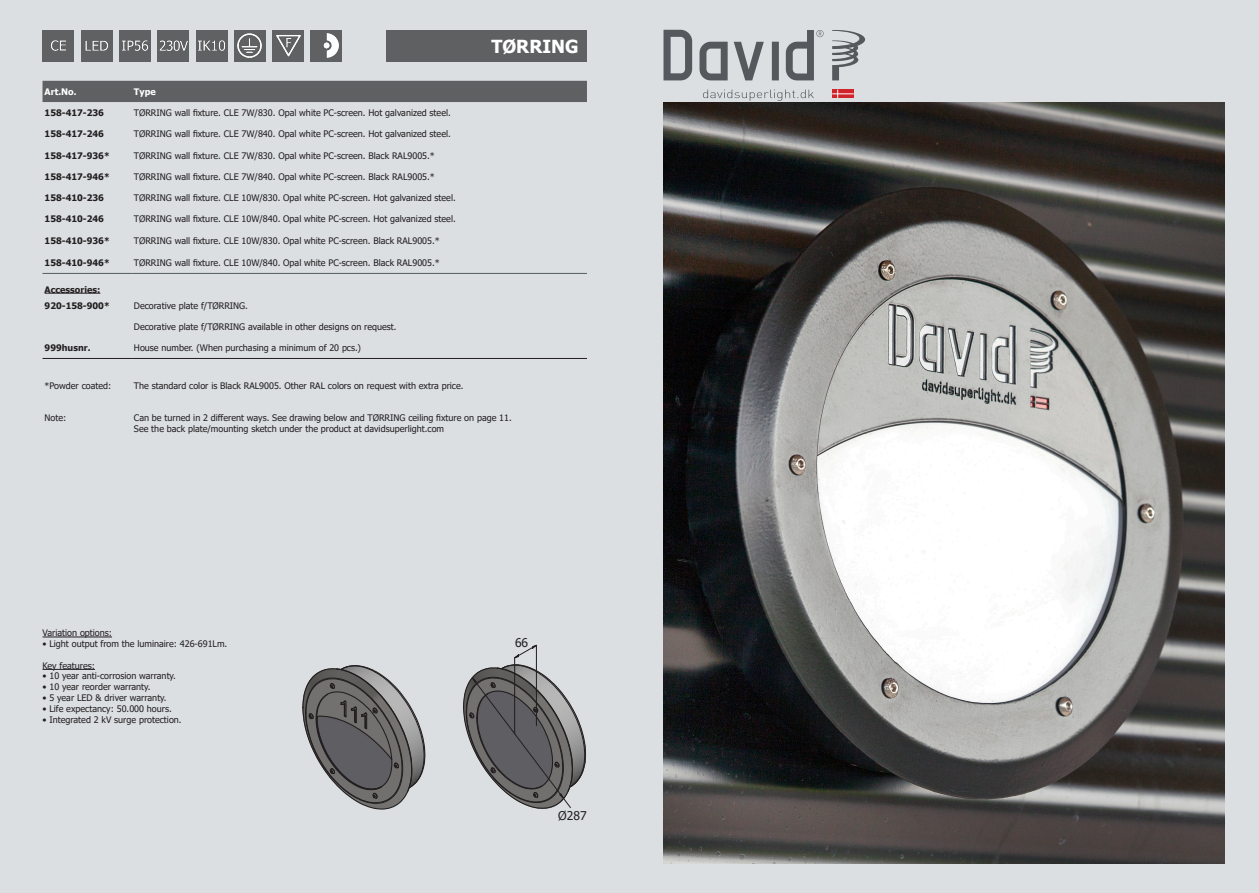
<style>
.page{position:relative;width:1259px;height:893px;background:#dbdfe2}
.page>*{position:absolute;margin:0;border:0;box-sizing:border-box;transform-origin:0 0}
.t1{font:700 18px "Tahoma";color:#fff}
.t2{font:13.65px "Tahoma";letter-spacing:-.005em;color:#000}
.t3{font:12.15px "Tahoma";color:#231f20}
.t4{font:9px "Tahoma";color:#231f20}
.t5{font:700 9px "Tahoma";color:#231f20}
.t6{font:700 9px "Tahoma";color:#fff}
</style>
<div class="page">
<svg style="left:832px;top:30px;width:33px;height:50px;background:#afb3b6"></svg>
<svg style="left:663px;top:30px;width:160px;height:50px;background:#a6aaae"></svg>
<svg style="left:703px;top:90px;width:111px;height:11px"></svg>
<svg style="left:832px;top:90px;width:22px;height:8px"></svg>
<img style="left:663px;top:102px;width:562px;height:761px">
<div style="left:387px;top:30px;width:200px;height:32px;background:#5f6062"></div>
<svg style="left:462px;top:644px;width:124px;height:165px;background:#8e8e90"></svg>
<hr style="left:536px;top:645px;width:1px;height:81px;background:#231f20">
<hr style="left:514px;top:658px;width:1px;height:76px;background:#231f20">
<svg style="left:287px;top:654px;width:168px;height:166px;background:#a4a5a7"></svg>
<img style="left:43px;top:30px;width:31px;height:32px">
<img style="left:81px;top:30px;width:32px;height:32px">
<img style="left:119px;top:30px;width:32px;height:32px">
<img style="left:157px;top:30px;width:32px;height:32px">
<img style="left:196px;top:30px;width:31px;height:32px">
<img style="left:234px;top:30px;width:32px;height:32px">
<img style="left:272px;top:30px;width:32px;height:32px">
<img style="left:310px;top:30px;width:32px;height:32px">
<div style="left:43px;top:81px;width:544px;height:21px;background:#5f6062"></div>
<hr style="left:43px;top:358px;width:89px;height:1px;background:#231f20">
<hr style="left:132px;top:358px;width:455px;height:1px;background:#231f20">
<hr style="left:43px;top:273px;width:89px;height:1px;background:#535c5e">
<hr style="left:132px;top:273px;width:455px;height:1px;background:#535c5e">
<hr style="left:45px;top:293px;width:55px;height:1px;background:#231f20">
<hr style="left:43px;top:637px;width:69px;height:1px;background:#231f20">
<hr style="left:43px;top:669px;width:52px;height:1px;background:#231f20">
<p class="t1" style="left:491px;top:33px;width:88px">TØRRING</p>
<p class="t6" style="left:45px;top:85px;width:33px">Art.No.</p>
<p class="t6" style="left:134px;top:85px;width:23px">Type</p>
<p class="t5" style="left:45px;top:107px;width:61px">158-417-236</p>
<p class="t4" style="left:134px;top:107px;width:318px">TØRRING wall fixture. CLE 7W/830. Opal white PC-screen. Hot galvanized steel.</p>
<p class="t5" style="left:45px;top:128px;width:61px">158-417-246</p>
<p class="t4" style="left:134px;top:128px;width:318px">TØRRING wall fixture. CLE 7W/840. Opal white PC-screen. Hot galvanized steel.</p>
<p class="t5" style="left:45px;top:149px;width:67px">158-417-936*</p>
<p class="t4" style="left:134px;top:149px;width:302px">TØRRING wall fixture. CLE 7W/830. Opal white PC-screen. Black RAL9005.*</p>
<p class="t5" style="left:45px;top:170px;width:67px">158-417-946*</p>
<p class="t4" style="left:134px;top:171px;width:302px">TØRRING wall fixture. CLE 7W/840. Opal white PC-screen. Black RAL9005.*</p>
<p class="t5" style="left:45px;top:192px;width:61px">158-410-236</p>
<p class="t4" style="left:134px;top:192px;width:323px">TØRRING wall fixture. CLE 10W/830. Opal white PC-screen. Hot galvanized steel.</p>
<p class="t5" style="left:45px;top:213px;width:61px">158-410-246</p>
<p class="t4" style="left:134px;top:213px;width:323px">TØRRING wall fixture. CLE 10W/840. Opal white PC-screen. Hot galvanized steel.</p>
<p class="t5" style="left:45px;top:234px;width:67px">158-410-936*</p>
<p class="t4" style="left:134px;top:234px;width:307px">TØRRING wall fixture. CLE 10W/830. Opal white PC-screen. Black RAL9005.*</p>
<p class="t5" style="left:45px;top:256px;width:67px">158-410-946*</p>
<p class="t4" style="left:134px;top:256px;width:307px">TØRRING wall fixture. CLE 10W/840. Opal white PC-screen. Black RAL9005.*</p>
<p class="t5" style="left:45px;top:283px;width:57px">Accessories:</p>
<p class="t5" style="left:45px;top:299px;width:67px">920-158-900*</p>
<p class="t4" style="left:134px;top:299px;width:116px">Decorative plate f/TØRRING.</p>
<p class="t4" style="left:134px;top:321px;width:264px">Decorative plate f/TØRRING available in other designs on request.</p>
<p class="t5" style="left:45px;top:342px;width:47px">999husnr.</p>
<p class="t4" style="left:134px;top:342px;width:228px">House number. (When purchasing a minimum of 20 pcs.)</p>
<p class="t4" style="left:45px;top:379px;width:68px">*Powder coated:</p>
<p class="t4" style="left:134px;top:379px;width:331px">The standard color is Black RAL9005. Other RAL colors on request with extra price.</p>
<p class="t4" style="left:45px;top:412px;width:23px">Note:</p>
<p class="t4" style="left:134px;top:412px;width:379px">Can be turned in 2 different ways. See drawing below and TØRRING ceiling fixture on page 11.</p>
<p class="t4" style="left:134px;top:423px;width:312px">See the back plate/mounting sketch under the product at davidsuperlight.com</p>
<p class="t2" style="left:495px;top:411px;width:28px">66,5</p>
<p class="t2" style="left:119px;top:424px;width:34px">Ø287</p>
<p class="t4" style="left:43px;top:627px;width:71px">Variation options:</p>
<p class="t4" style="left:43px;top:638px;width:186px">• Light output from the luminaire: 426-691Lm.</p>
<p class="t4" style="left:43px;top:659px;width:54px">Key features:</p>
<p class="t4" style="left:43px;top:670px;width:135px">• 10 year anti-corrosion warranty.</p>
<p class="t4" style="left:43px;top:681px;width:110px">• 10 year reorder warranty.</p>
<p class="t4" style="left:43px;top:692px;width:126px">• 5 year LED &amp; driver warranty.</p>
<p class="t4" style="left:43px;top:702px;width:131px">• Life expectancy: 50.000 hours.</p>
<p class="t4" style="left:43px;top:713px;width:141px">• Integrated 2 kV surge protection.</p>
<p class="t3" style="left:515px;top:634px;width:15px">66</p>
<p class="t3" style="left:558px;top:808px;width:30px">Ø287</p>
</div>
